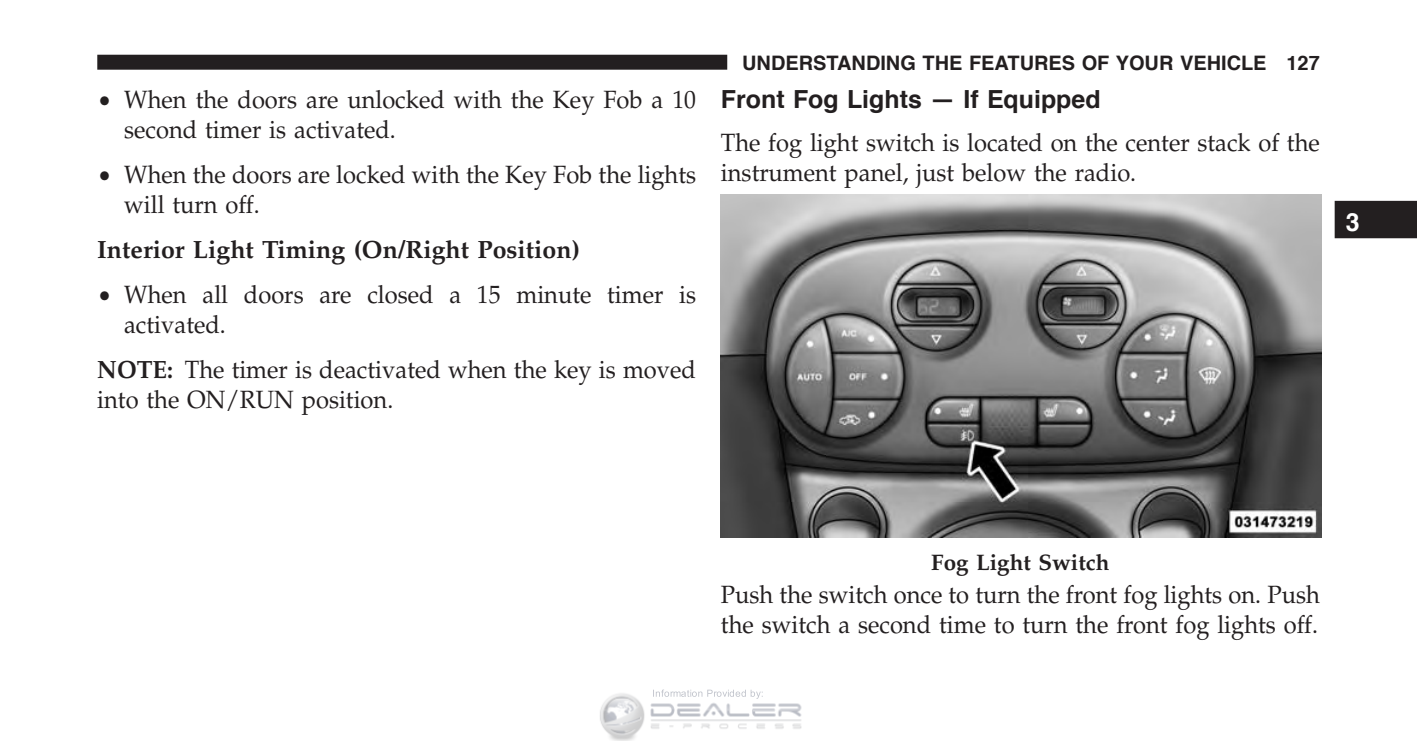
<style>
.page{position:relative;width:1417px;height:741px;background:#fff}
.page>*{position:absolute;margin:0;border:0;box-sizing:border-box;transform-origin:0 0}
.t1{font:25px/30px "Palatino";color:#231f20;scale:.95 1}
.t2{font:700 25px "Palatino";color:#231f20}
.t3{font:700 25px "Helvetica";color:#231f20}
.t4{font:700 25px "Helvetica";color:#fff}
.t5{font:700 22.5px "Palatino";color:#231f20}
.t6{font:700 20px "Helvetica";color:#231f20}
.s1{font-weight:700}
</style>
<div class="page">
<div style="left:1335px;top:201px;width:82px;height:37px;background:#231f20"></div>
<img style="left:721px;top:195px;width:600px;height:343px">
<div style="left:97px;top:55px;width:630px;height:15px;background:#231f20"></div>
<img style="left:600px;top:689px;width:202px;height:52px">
<p class="t1" style="left:124px;top:85px;width:604px;text-indent:-27px">• When the doors are unlocked with the Key Fob a 10 second timer is activated.</p>
<p class="t1" style="left:124px;top:160px;width:604px;text-indent:-27px">• When the doors are locked with the Key Fob the lights will turn off.</p>
<p class="t2" style="left:97px;top:235px;width:484px">Interior Light Timing (On/Right Position)</p>
<p class="t1" style="left:124px;top:280px;width:604px;text-indent:-27px">• When all doors are closed a 15 minute timer is activated.</p>
<p class="t1" style="left:97px;top:355px;width:632px"><span class="s1">NOTE:</span> The timer is deactivated when the key is moved into the ON/RUN position.</p>
<p class="t6" style="left:742px;top:54px;width:579px">UNDERSTANDING THE FEATURES OF YOUR VEHICLE 127</p>
<p class="t3" style="left:721px;top:89px;width:381px">Front Fog Lights — If Equipped</p>
<p class="t1" style="left:721px;top:128px;width:632px">The fog light switch is located on the center stack of the instrument panel, just below the radio.</p>
<p class="t4" style="left:1346px;top:211px;width:15px">3</p>
<p class="t5" style="left:931px;top:549px;width:180px">Fog Light Switch</p>
<p class="t1" style="left:721px;top:580px;width:632px">Push the switch once to turn the front fog lights on. Push the switch a second time to turn the front fog lights off.</p>
</div>
